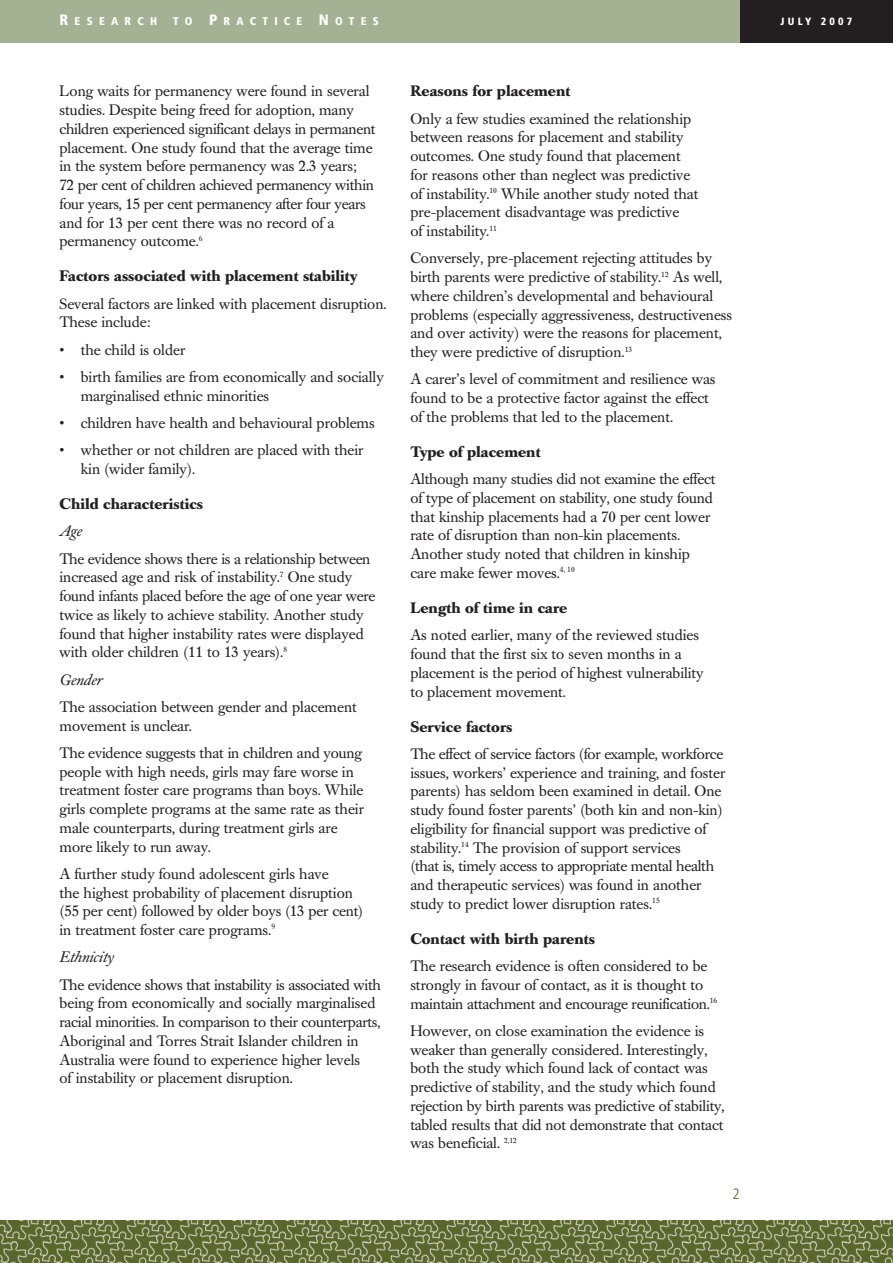
<style>
.page{position:relative;width:893px;height:1263px;background:#fff}
.page>*{position:absolute;margin:0;border:0;box-sizing:border-box;transform-origin:0 0}
.t1{font:15px/18.8px "Caslon Book BE";color:#231f20}
.t2{font:700 15px "Caslon Book BE";color:#231f20}
.t3{font:italic 15px "Caslon Book BE";color:#231f20}
.t4{font:300 condensed 15px "Frutiger";color:#57662a}
.t5{font:900 condensed 11.25px "Frutiger";letter-spacing:.555em;color:#fff}
.t6{font:900 condensed 10.5px "Frutiger";letter-spacing:.31em;color:#fff}
.s1{font-size:15px}
</style>
<div class="page">
<div style="left:740px;top:0;width:153px;height:43px;background:#231f20"></div>
<div style="left:0;top:0;width:740px;height:43px;background:#a4b192"></div>
<img style="left:0;top:1220px;width:893px;height:43px">
<p class="t5" style="left:60px;top:17px;width:99px"><span class="s1">R</span>ESEARCH</p>
<p class="t5" style="left:173px;top:17px;width:207px">TO <span class="s1">P</span>RACTICE <span class="s1">N</span>OTES</p>
<p class="t1" style="left:60px;top:83px;width:318px">Long waits for permanency were found in several studies. Despite being freed for adoption, many children experienced significant delays in permanent placement. One study found that the average time in the system before permanency was 2.3 years;<br>72 per cent of children achieved permanency within four years, 15 per cent permanency after four years and for 13 per cent there was no record of a permanency outcome.<sup>6</sup></p>
<p class="t2" style="left:60px;top:270px;width:300px">Factors associated with placement stability</p>
<p class="t1" style="left:60px;top:296px;width:329px">Several factors are linked with placement disruption.<br>These include:</p>
<p class="t1" style="left:60px;top:342px;width:127px">• the child is older</p>
<p class="t1" style="left:81px;top:369px;width:305px;text-indent:-21px">• birth families are from economically and socially marginalised ethnic minorities</p>
<p class="t1" style="left:60px;top:415px;width:317px">• children have health and behavioural problems</p>
<p class="t1" style="left:81px;top:442px;width:284px;text-indent:-21px">• whether or not children are placed with their kin (wider family).</p>
<p class="t2" style="left:60px;top:498px;width:145px">Child characteristics</p>
<p class="t3" style="left:60px;top:525px;width:24px">Age</p>
<p class="t1" style="left:60px;top:551px;width:317px">The evidence shows there is a relationship between increased age and risk of instability.<sup>7</sup> One study found infants placed before the age of one year were twice as likely to achieve stability. Another study found that higher instability rates were displayed with older children (11 to 13 years).<sup>8</sup></p>
<p class="t3" style="left:60px;top:674px;width:44px">Gender</p>
<p class="t1" style="left:60px;top:699px;width:299px">The association between gender and placement movement is unclear.</p>
<p class="t1" style="left:60px;top:745px;width:306px">The evidence suggests that in children and young people with high needs, girls may fare worse in treatment foster care programs than boys. While girls complete programs at the same rate as their male counterparts, during treatment girls are more likely to run away.</p>
<p class="t1" style="left:60px;top:866px;width:305px">A further study found adolescent girls have<br>the highest probability of placement disruption (55 per cent) followed by older boys (13 per cent) in treatment foster care programs.<sup>9</sup></p>
<p class="t3" style="left:60px;top:951px;width:56px">Ethnicity</p>
<p class="t1" style="left:60px;top:977px;width:323px">The evidence shows that instability is associated with being from economically and socially marginalised racial minorities. In comparison to their counterparts, Aboriginal and Torres Strait Islander children in Australia were found to experience higher levels<br>of instability or placement disruption.</p>
<p class="t2" style="left:410px;top:85px;width:162px">Reasons for placement</p>
<p class="t1" style="left:410px;top:111px;width:290px">Only a few studies examined the relationship between reasons for placement and stability outcomes. One study found that placement for reasons other than neglect was predictive of instability.<sup>10</sup> While another study noted that pre-placement disadvantage was predictive<br>of instability.<sup>11</sup></p>
<p class="t1" style="left:410px;top:250px;width:323px">Conversely, pre-placement rejecting attitudes by birth parents were predictive of stability.<sup>12</sup> As well, where children’s developmental and behavioural problems (especially aggressiveness, destructiveness and over activity) were the reasons for placement, they were predictive of disruption.<sup>13</sup></p>
<p class="t1" style="left:410px;top:371px;width:307px">A carer’s level of commitment and resilience was found to be a protective factor against the effect of the problems that led to the placement.</p>
<p class="t2" style="left:410px;top:446px;width:132px">Type of placement</p>
<p class="t1" style="left:410px;top:471px;width:307px">Although many studies did not examine the effect of type of placement on stability, one study found that kinship placements had a 70 per cent lower rate of disruption than non-kin placements.<br>Another study noted that children in kinship care make fewer moves.<sup>4,</sup> <sup>10</sup></p>
<p class="t2" style="left:410px;top:602px;width:159px">Length of time in care</p>
<p class="t1" style="left:410px;top:627px;width:295px">As noted earlier, many of the reviewed studies found that the first six to seven months in a placement is the period of highest vulnerability to placement movement.</p>
<p class="t2" style="left:410px;top:720px;width:104px">Service factors</p>
<p class="t1" style="left:410px;top:746px;width:316px">The effect of service factors (for example, workforce issues, workers’ experience and training, and foster parents) has seldom been examined in detail. One study found foster parents’ (both kin and non-kin) eligibility for financial support was predictive of stability.<sup>14</sup> The provision of support services<br>(that is, timely access to appropriate mental health and therapeutic services) was found in another study to predict lower disruption rates.<sup>15</sup></p>
<p class="t2" style="left:410px;top:933px;width:186px">Contact with birth parents</p>
<p class="t1" style="left:410px;top:958px;width:308px">The research evidence is often considered to be strongly in favour of contact, as it is thought to maintain attachment and encourage reunification.<sup>16</sup></p>
<p class="t1" style="left:410px;top:1023px;width:316px">However, on close examination the evidence is weaker than generally considered. Interestingly, both the study which found lack of contact was predictive of stability, and the study which found rejection by birth parents was predictive of stability, tabled results that did not demonstrate that contact was beneficial. <sup>2,12</sup></p>
<p class="t4" style="left:732px;top:1187px;width:9px">2</p>
<p class="t6" style="left:780px;top:17px;width:73px">JULY 2007</p>
</div>
